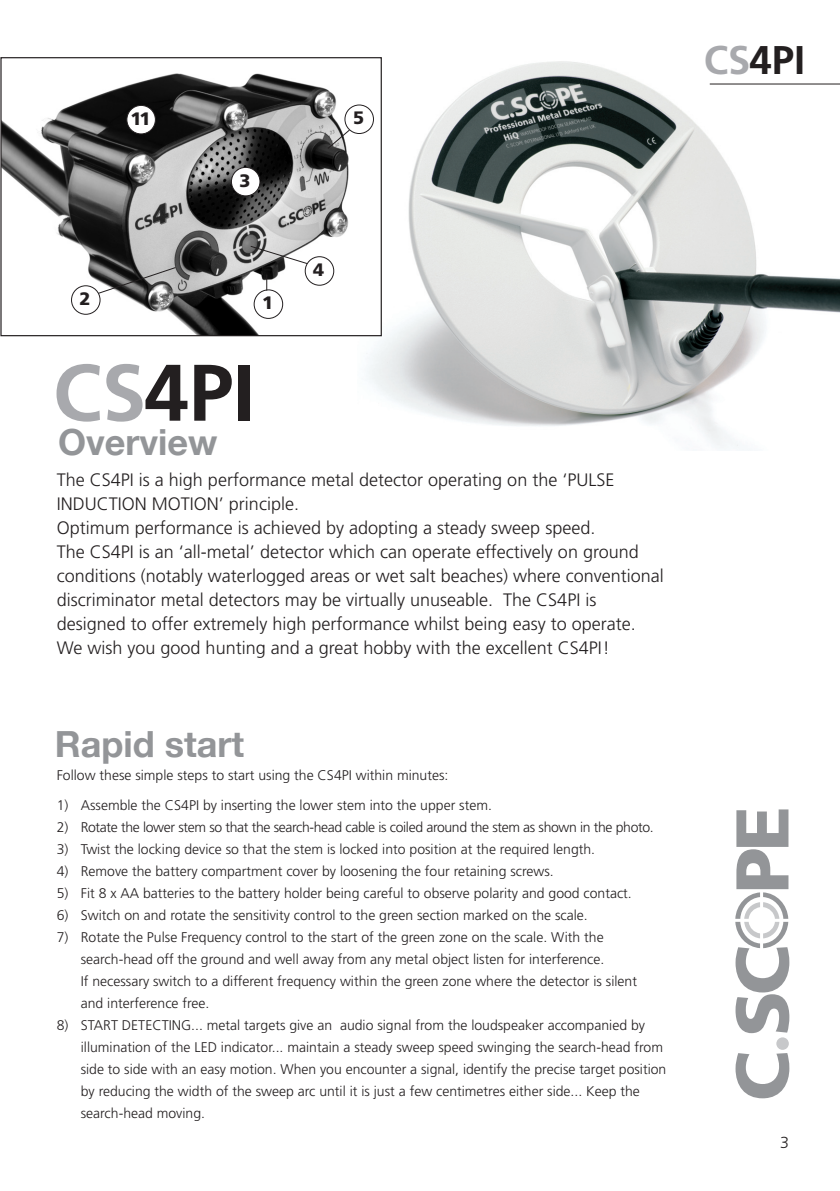
<style>
.page{position:relative;width:840px;height:1191px;background:#fff}
.page>*{position:absolute;margin:0;border:0;box-sizing:border-box;transform-origin:0 0}
.t1{font:700 80px "Frutiger";color:#231f20}
.t2{font:700 40px "Frutiger";color:#231f20}
.t3{font:700 36px "Helvetica Neue";color:#939598}
.t4{font:300 18px/24px "Frutiger";color:#231f20}
.t5{font:900 18px "Frutiger";color:#231f20}
.t6{font:300 16px "Frutiger";color:#231f20}
.t7{font:300 14px/22px "Frutiger";color:#231f20}
.t8{font:300 14px "Frutiger";letter-spacing:-.025em;color:#231f20}
.s1{color:#a8a9ad}
</style>
<div class="page">
<svg style="left:735px;top:1053px;width:53px;height:45px"></svg>
<svg style="left:735px;top:809px;width:53px;height:224px"></svg>
<div style="left:775px;top:1037px;width:13px;height:12px;background:#c7c8ca;border-radius:50%"></div>
<img style="left:357px;top:57px;width:482px;height:391px">
<hr style="left:709px;top:83px;width:130px;height:1px;background:#231f20">
<img style="left:2px;top:59px;width:377px;height:275px">
<div style="left:0;top:57px;width:381px;height:279px;border:1px solid #231f20"></div>
<svg style="left:89px;top:266px;width:88px;height:31px;background:#7f7f7f"></svg>
<svg style="left:249px;top:245px;width:60px;height:20px"></svg>
<svg style="left:326px;top:129px;width:25px;height:21px"></svg>
<div style="left:231px;top:167px;width:29px;height:29px;background:#fff;border-radius:50%"></div>
<div style="left:231px;top:167px;width:29px;height:29px;border:1px solid #231f20;border-radius:50%"></div>
<div style="left:71px;top:286px;width:29px;height:28px;background:#fff;border-radius:50%"></div>
<div style="left:71px;top:285px;width:29px;height:30px;border:1px solid #231f20;border-radius:50%"></div>
<div style="left:305px;top:257px;width:28px;height:28px;background:#fff;border-radius:50%"></div>
<div style="left:304px;top:256px;width:30px;height:30px;border:1px solid #231f20;border-radius:50%"></div>
<div style="left:345px;top:105px;width:28px;height:28px;background:#fff;border-radius:50%"></div>
<div style="left:344px;top:104px;width:30px;height:30px;border:1px solid #231f20;border-radius:50%"></div>
<div style="left:254px;top:290px;width:28px;height:28px;background:#fff;border-radius:50%"></div>
<div style="left:253px;top:289px;width:30px;height:30px;border:1px solid #231f20;border-radius:50%"></div>
<div style="left:127px;top:105px;width:28px;height:29px;background:#fff;border-radius:50%"></div>
<div style="left:126px;top:105px;width:30px;height:29px;border:1px solid #231f20;border-radius:50%"></div>
<svg style="left:266px;top:274px;width:1px;height:17px"></svg>
<p class="t5" style="left:130px;top:108px;width:22px">11</p>
<p class="t5" style="left:80px;top:288px;width:13px">2</p>
<p class="t5" style="left:239px;top:170px;width:13px">3</p>
<p class="t5" style="left:262px;top:292px;width:13px">1</p>
<p class="t5" style="left:353px;top:107px;width:13px">5</p>
<p class="t5" style="left:313px;top:259px;width:13px">4</p>
<p class="t1" style="left:53px;top:346px;width:204px"><span class="s1">CS</span>4PI</p>
<p class="t3" style="left:58px;top:420px;width:161px">Overview</p>
<p class="t4" style="left:57px;top:468px;width:559px">The CS4PI is a high performance metal detector operating on the ‘PULSE<br>INDUCTION MOTION’ principle.</p>
<p class="t4" style="left:57px;top:516px;width:540px">Optimum performance is achieved by adopting a steady sweep speed.</p>
<p class="t4" style="left:57px;top:540px;width:608px">The CS4PI is an ‘all-metal’ detector which can operate effectively on ground conditions (notably waterlogged areas or wet salt beaches) where conventional discriminator metal detectors may be virtually unuseable. The CS4PI is designed to offer extremely high performance whilst being easy to operate.<br>We wish you good hunting and a great hobby with the excellent CS4PI!</p>
<p class="t3" style="left:55px;top:722px;width:191px">Rapid start</p>
<p class="t7" style="left:57px;top:764px;width:393px">Follow these simple steps to start using the CS4PI within minutes:</p>
<p class="t7" style="left:57px;top:794px;width:436px">1) Assemble the CS4PI by inserting the lower stem into the upper stem.</p>
<p class="t8" style="left:57px;top:819px;width:598px">2) Rotate the lower stem so that the search-head cable is coiled around the stem as shown in the photo.</p>
<p class="t7" style="left:57px;top:838px;width:539px">3) Twist the locking device so that the stem is locked into position at the required length.</p>
<p class="t7" style="left:57px;top:860px;width:498px">4) Remove the battery compartment cover by loosening the four retaining screws.</p>
<p class="t7" style="left:57px;top:882px;width:576px">5) Fit 8 x AA batteries to the battery holder being careful to observe polarity and good contact.</p>
<p class="t7" style="left:57px;top:904px;width:532px">6) Switch on and rotate the sensitivity control to the green section marked on the scale.</p>
<p class="t7" style="left:57px;top:926px;width:548px">7) Rotate the Pulse Frequency control to the start of the green zone on the scale. With the</p>
<p class="t7" style="left:81px;top:948px;width:524px">search-head off the ground and well away from any metal object listen for interference.</p>
<p class="t7" style="left:81px;top:970px;width:557px">If necessary switch to a different frequency within the green zone where the detector is silent</p>
<p class="t7" style="left:81px;top:992px;width:130px">and interference free.</p>
<p class="t7" style="left:81px;top:1014px;width:586px;text-indent:-24px">8) START DETECTING... metal targets give an audio signal from the loudspeaker accompanied by illumination of the LED indicator... maintain a steady sweep speed swinging the search-head from side to side with an easy motion. When you encounter a signal, identify the precise target position by reducing the width of the sweep arc until it is just a few centimetres either side... Keep the search-head moving.</p>
<p class="t2" style="left:703px;top:36px;width:103px"><span class="s1">CS</span>4PI</p>
<p class="t6" style="left:779px;top:1133px;width:10px">3</p>
</div>
